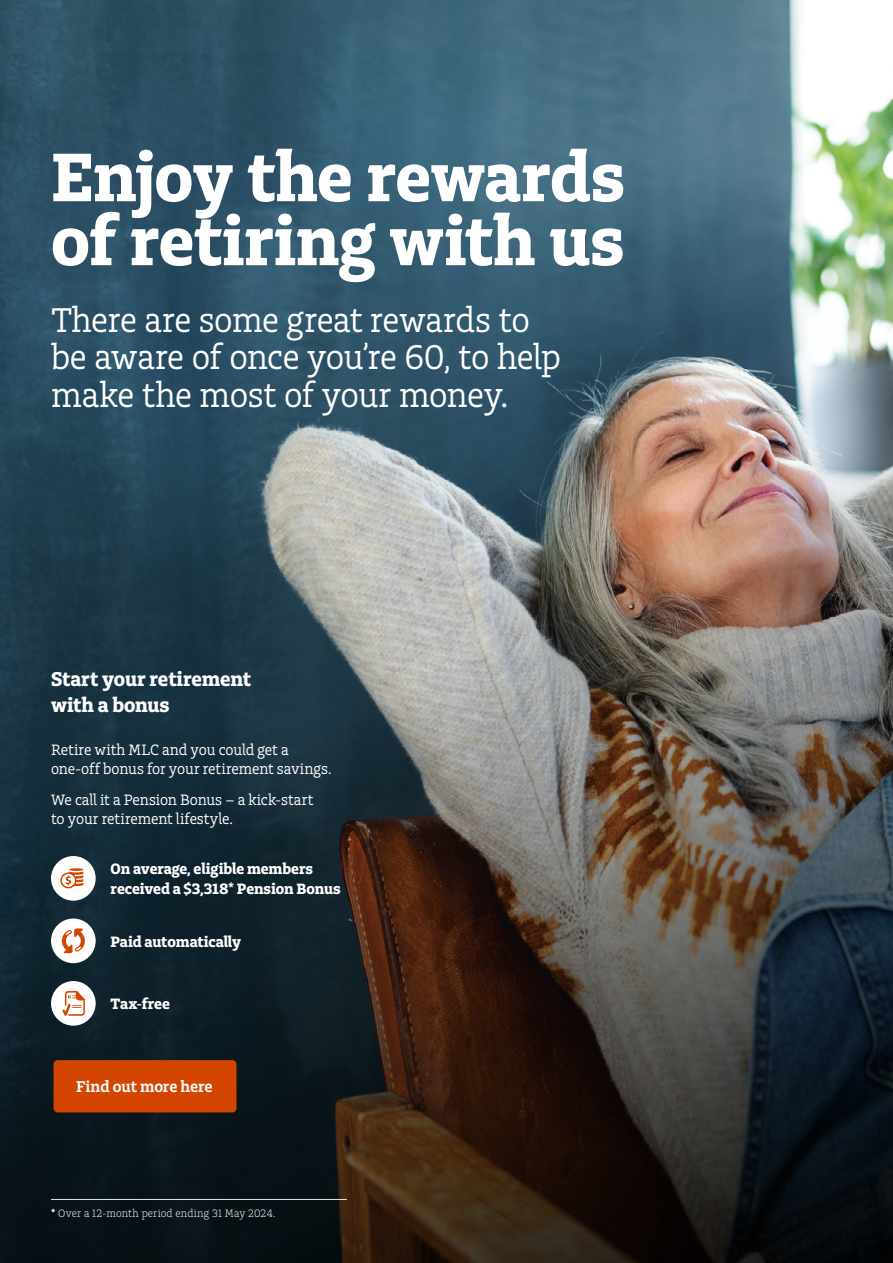
<style>
.page{position:relative;width:893px;height:1263px;background:#fff}
.page>*{position:absolute;margin:0;border:0;box-sizing:border-box;transform-origin:0 0}
.t1{font:72px/63.9px "Charlie Std Bld";letter-spacing:-.005em;color:#fff}
.t2{font:36px/37.5px "Charlie Std";letter-spacing:-.015em;color:#fff}
.t3{font:21px/25.5px "Charlie Std Bld";letter-spacing:-.005em;color:#fff}
.t4{font:16.5px "Charlie Std Sm Bld";letter-spacing:-.005em;color:#fff}
.t5{font:15.75px/19.5px "Charlie Std";letter-spacing:-.005em;color:#fff}
.t6{font:15.75px/19.5px "Charlie Std Bld";letter-spacing:-.005em;color:#fff}
.t7{font:300 11.25px "Charlie Std";letter-spacing:.01em;color:#fff}
.s1{font-family:"Charlie Std Bld";font-weight:400}
</style>
<div class="page">
<img style="left:0;top:0;width:893px;height:235px">
<img style="left:0;top:235px;width:893px;height:1028px">
<hr style="left:51px;top:1199px;width:296px;height:1px;background:#e6e6e6">
<div style="left:54px;top:1060px;width:182px;height:52px;background:#d44500;border-radius:4px"></div>
<div style="left:51px;top:918px;width:45px;height:45px;background:#fff;border-radius:50%"></div>
<svg style="left:62px;top:928px;width:23px;height:25px"></svg>
<div style="left:51px;top:856px;width:45px;height:45px;background:#fff;border-radius:50%"></div>
<svg style="left:60px;top:868px;width:23px;height:20px"></svg>
<div style="left:51px;top:981px;width:45px;height:45px;background:#fff;border-radius:50%"></div>
<svg style="left:62px;top:991px;width:23px;height:25px"></svg>
<h1 class="t1" style="left:51px;top:143px;width:576px">Enjoy the rewards of retiring with us</h1>
<h2 class="t2" style="left:51px;top:301px;width:512px">There are some great rewards to be aware of once you’re 60, to help make the most of your money.</h2>
<h3 class="t3" style="left:51px;top:666px;width:202px">Start your retirement with a bonus</h3>
<p class="t5" style="left:51px;top:740px;width:282px">Retire with MLC and you could get a one-off bonus for your retirement savings.</p>
<p class="t5" style="left:51px;top:789px;width:264px">We call it a Pension Bonus – a kick-start to your retirement lifestyle.</p>
<p class="t6" style="left:111px;top:859px;width:231px">On average, eligible members received a $3,318* Pension Bonus</p>
<p class="t6" style="left:111px;top:931px;width:132px">Paid automatically</p>
<p class="t6" style="left:111px;top:994px;width:61px">Tax-free</p>
<p class="t4" style="left:76px;top:1076px;width:138px">Find out more here</p>
<p class="t7" style="left:51px;top:1206px;width:226px"><span class="s1">*</span> Over a 12-month period ending 31 May 2024.</p>
</div>
